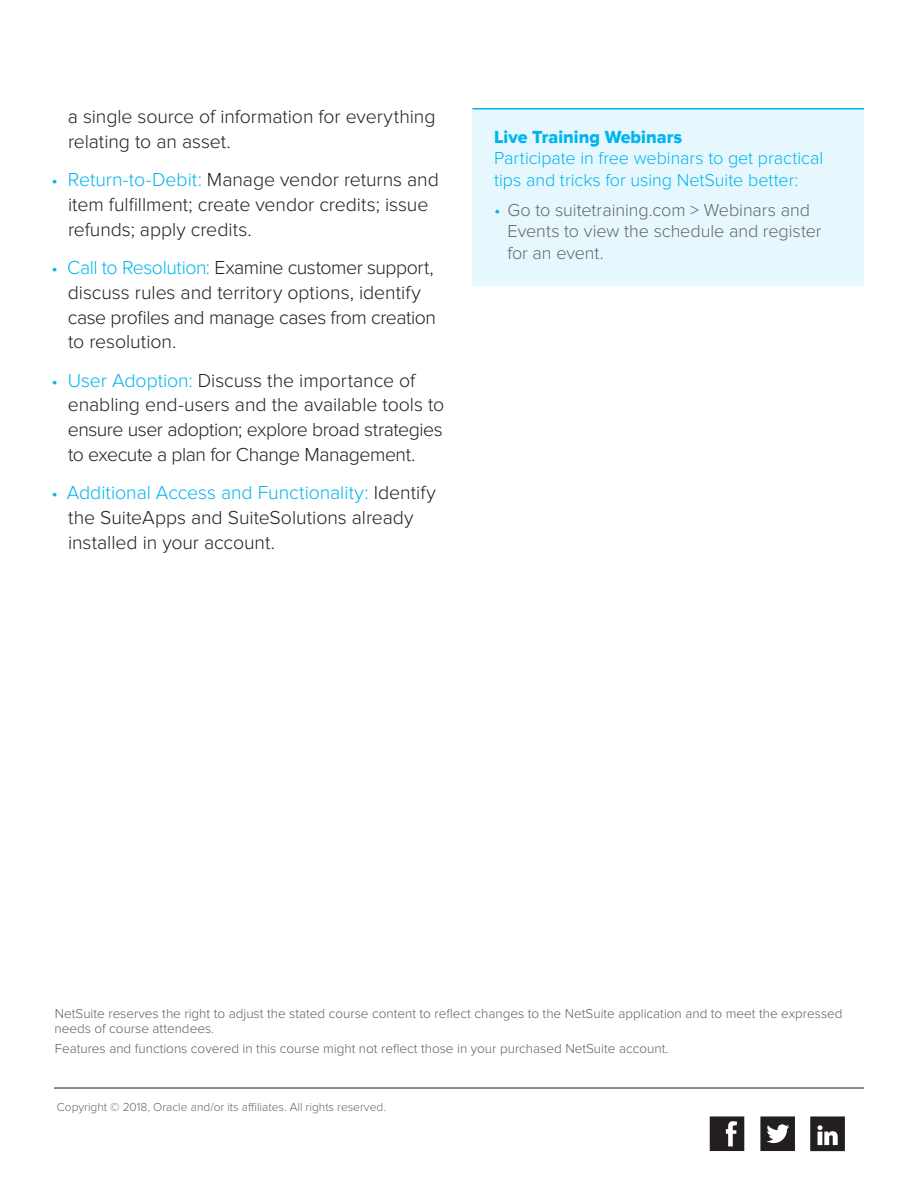
<style>
.page{position:relative;width:918px;height:1188px;background:#fff}
.page>*{position:absolute;margin:0;border:0;box-sizing:border-box;transform-origin:0 0}
.t1{font:300 19.5px/24.8px "Proxima Nova";letter-spacing:-.005em;color:#231f20}
.t2{font:300 18px/21.6px "Proxima Nova";letter-spacing:-.005em;color:#666}
.sidebar-normal{font:300 18px/21.6px "Proxima Nova";letter-spacing:-.005em;color:#00b5ef}
.Sidebar_Head{font:18px "Proxima Nova Extrabld";color:#00b5ef}
.caption-footer{font:300 13.5px/15px "Proxima Nova";color:#5f5f62}
.t3{font:300 12px "Proxima Nova";color:#666}
.s1{font-size:18px;color:#00b5ef}
.s2{color:#00b5ef}
</style>
<div class="page">
<hr style="left:54px;top:1087px;width:810px;height:2px;background:#666">
<svg style="left:710px;top:1116px;width:34px;height:35px"></svg>
<svg style="left:760px;top:1116px;width:35px;height:35px"></svg>
<svg style="left:810px;top:1116px;width:35px;height:35px"></svg>
<div style="left:472px;top:108px;width:392px;height:178px;background:#e6f8fd"></div>
<hr style="left:472px;top:108px;width:392px;height:2px;background:#00b5ef">
<p class="t1" style="left:68px;top:105px;width:369px">a single source of information for everything relating to an asset.</p>
<p class="t1" style="left:68px;top:168px;width:372px;text-indent:-16px"><span class="s1">•</span> <span class="s2">Return-to-Debit:</span> Manage vendor returns and item fulfillment; create vendor credits; issue refunds; apply credits.</p>
<p class="t1" style="left:68px;top:256px;width:370px;text-indent:-16px"><span class="s1">•</span> <span class="s2">Call to Resolution:</span> Examine customer support, discuss rules and territory options, identify case profiles and manage cases from creation to resolution.</p>
<p class="t1" style="left:68px;top:368px;width:378px;text-indent:-16px"><span class="s1">•</span> <span class="s2">User Adoption:</span> Discuss the importance of enabling end-users and the available tools to ensure user adoption; explore broad strategies to execute a plan for Change Management.</p>
<p class="t1" style="left:68px;top:481px;width:369px;text-indent:-16px"><span class="s1">•</span> <span class="s2">Additional Access and Functionality:</span> Identify the SuiteApps and SuiteSolutions already installed in your account.</p>
<p class="Sidebar_Head" style="left:494px;top:126px;width:190px">Live Training Webinars</p>
<p class="sidebar-normal" style="left:494px;top:148px;width:331px">Participate in free webinars to get practical tips and tricks for using NetSuite better:</p>
<p class="t2" style="left:508px;top:199px;width:316px;text-indent:-14px"><span class="s2">•</span> Go to suitetraining.com &gt; Webinars and<br>Events to view the schedule and register for an event.</p>
<p class="caption-footer" style="left:55px;top:1006px;width:790px">NetSuite reserves the right to adjust the stated course content to reflect changes to the NetSuite application and to meet the expressed needs of course attendees.</p>
<p class="caption-footer" style="left:55px;top:1041px;width:615px">Features and functions covered in this course might not reflect those in your purchased NetSuite account.</p>
<p class="t3" style="left:57px;top:1100px;width:331px">Copyright © 2018, Oracle and/or its affiliates. All rights reserved.</p>
</div>
